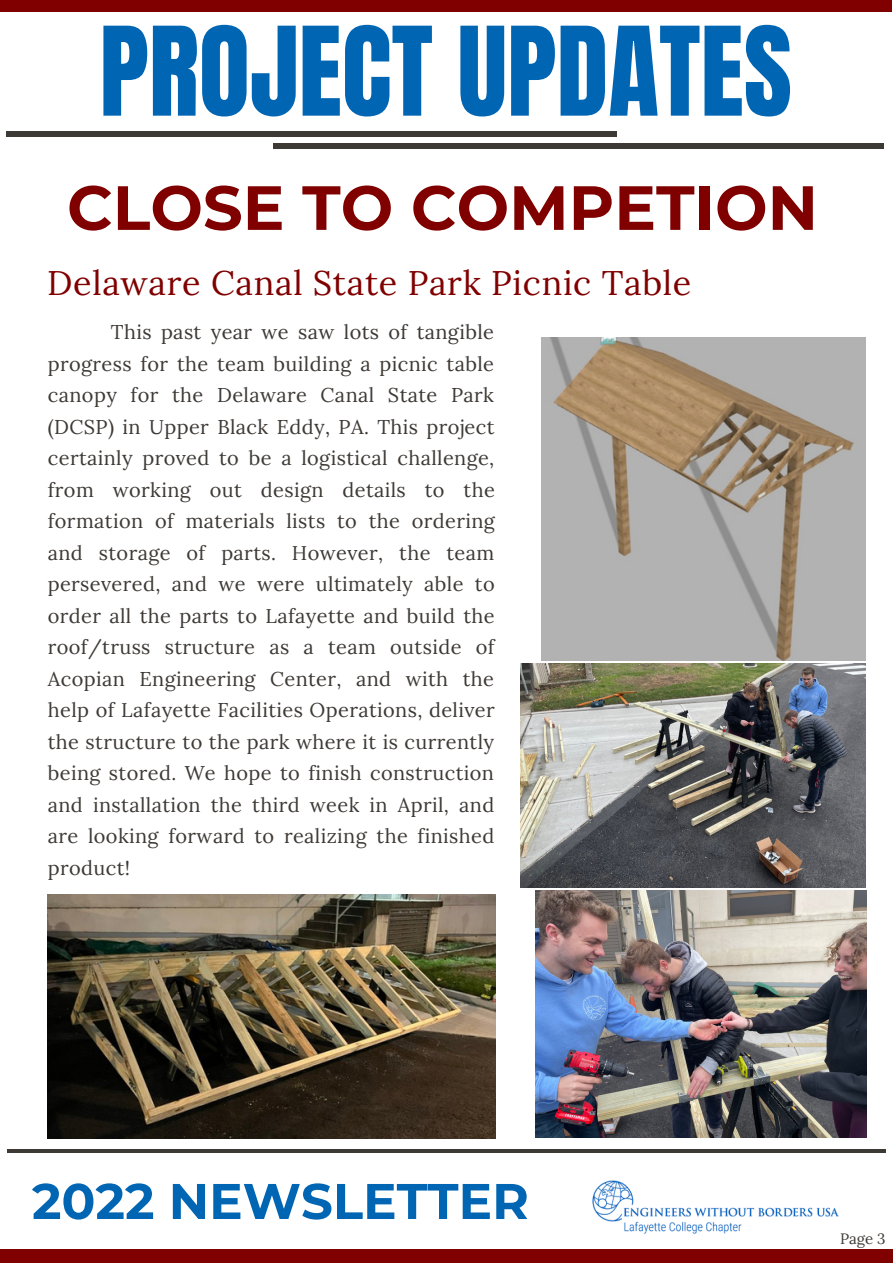
<style>
.page{position:relative;width:893px;height:1264px;background:#fff}
.page>*{position:absolute;margin:0;border:0;box-sizing:border-box;transform-origin:0 0}
.t1{font:104.7px "Anton";color:#0065b2}
.t2{font:700 62.25px "Montserrat";color:#800000}
.t3{font:700 49.95px "Montserrat";color:#0065b2}
.t4{font:34.05px "Lora";letter-spacing:.02em;color:#800000}
.t5{font:19.95px/31.5px "Lora";letter-spacing:.02em;color:#3d3935;text-align:justify}
.t6{font:15px "Lora";color:#3d3935}
</style>
<div class="page">
<div style="left:7px;top:131px;width:610px;height:5px;background:#3d3935"></div>
<hr style="left:7px;top:1149px;width:878px;height:4px;background:#3d3935">
<img style="left:592px;top:1180px;width:247px;height:54px">
<div style="left:273px;top:143px;width:611px;height:6px;background:#3d3935"></div>
<img style="left:520px;top:663px;width:345px;height:224px">
<img style="left:542px;top:337px;width:323px;height:323px">
<img style="left:536px;top:890px;width:330px;height:247px">
<img style="left:48px;top:894px;width:447px;height:244px">
<div style="left:0;top:0;width:891px;height:11px;background:#800000"></div>
<div style="left:0;top:1249px;width:892px;height:13px;background:#800000"></div>
<h1 class="t1" style="left:99px;top:-4px;width:694px">PROJECT UPDATES</h1>
<h2 class="t2" style="left:67px;top:170px;width:752px">CLOSE TO COMPETION</h2>
<h3 class="t4" style="left:47px;top:261px;width:645px">Delaware Canal State Park Picnic Table</h3>
<p class="t5" style="left:48px;top:316px;width:448px;text-indent:63px">This past year we saw lots of tangible progress for the team building a picnic table canopy for the Delaware Canal State Park (DCSP) in Upper Black Eddy, PA. This project certainly proved to be a logistical challenge, from working out design details to the formation of materials lists to the ordering and storage of parts. However, the team persevered, and we were ultimately able to order all the parts to Lafayette and build the roof/truss structure as a team outside of Acopian Engineering Center, and with the help of Lafayette Facilities Operations, deliver the structure to the park where it is currently being stored. We hope to finish construction and installation the third week in April, and are looking forward to realizing the finished product!</p>
<h3 class="t3" style="left:32px;top:1170px;width:498px">2022 NEWSLETTER</h3>
<p class="t6" style="left:839px;top:1228px;width:47px">Page 3</p>
</div>
